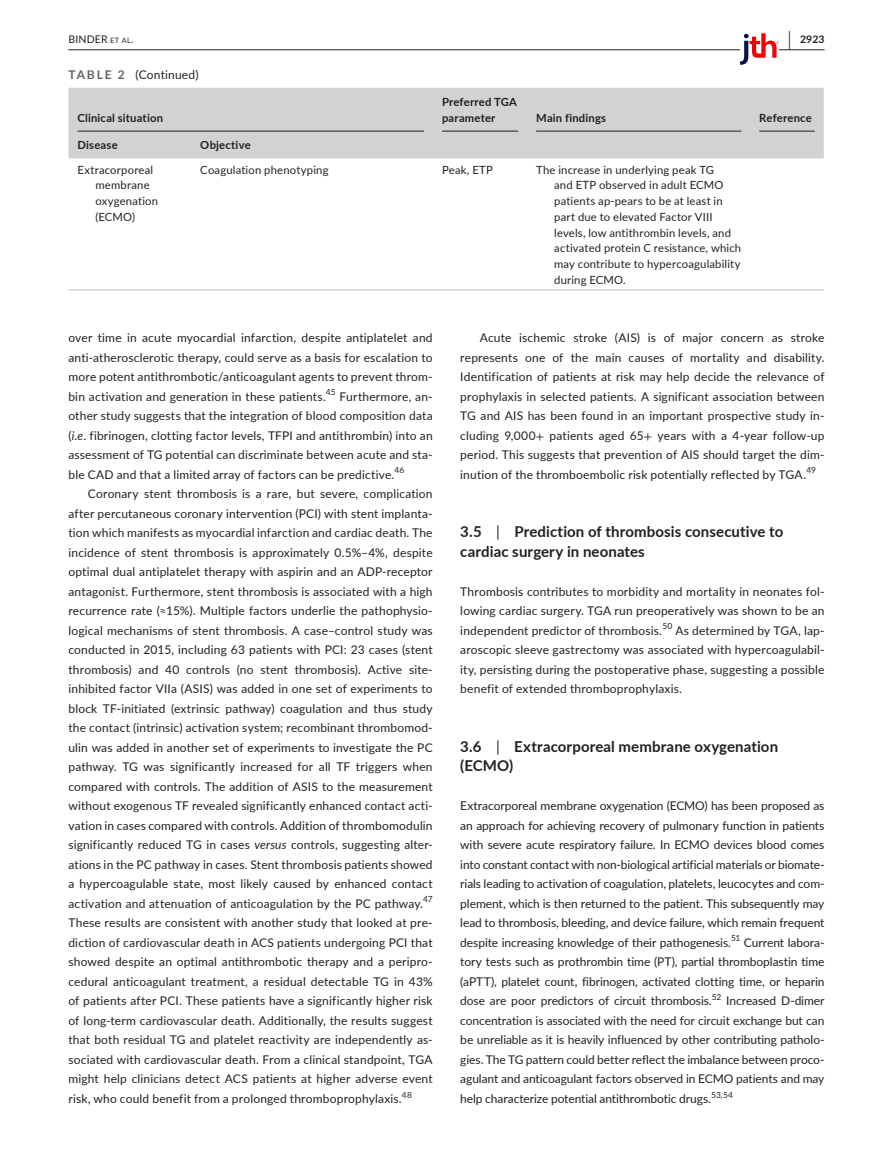
<style>
.page{position:relative;width:893px;height:1174px;background:#fff}
.page>*{position:absolute;margin:0;border:0;box-sizing:border-box;transform-origin:0 0}
.t1{font:700 15px/19.5px "Lato";letter-spacing:.01em;color:#231f20}
.t2{font:12px/19.5px "Lato";letter-spacing:.015em;color:#231f20;text-align:justify}
.t3{font:11.25px/15.8px "Lato";letter-spacing:.015em;color:#231f20}
.t4{font:700 11.25px/15.8px "Lato";letter-spacing:.015em;color:#231f20}
.t5{font:10.5px "Lato";letter-spacing:.015em;color:#231f20}
.t6{font:700 10.5px "Lato";color:#231f20}
.t7{font:8.4px "Lato";letter-spacing:.015em;color:#231f20}
.s1{font-size:7.35px}
.s2{font-size:19.5px}
.s3{font-weight:700;color:#636366}
.s4{font-style:italic}
.s5{font-family:"STIX"}
.s6{font-weight:400}
</style>
<div class="page">
<hr style="left:68px;top:49px;width:756px;height:1px;background:#231f20">
<svg style="left:740px;top:33px;width:39px;height:32px"></svg>
<div style="left:68px;top:88px;width:756px;height:70px;background:#d1d2d4"></div>
<hr style="left:68px;top:289px;width:123px;height:1px;background:#d1d2d4">
<hr style="left:191px;top:289px;width:242px;height:1px;background:#d1d2d4">
<hr style="left:433px;top:289px;width:94px;height:1px;background:#d1d2d4">
<hr style="left:527px;top:289px;width:223px;height:1px;background:#d1d2d4">
<hr style="left:750px;top:289px;width:74px;height:1px;background:#d1d2d4">
<hr style="left:77px;top:131px;width:347px;height:1px;background:#231f20">
<hr style="left:442px;top:131px;width:76px;height:1px;background:#231f20">
<hr style="left:536px;top:131px;width:205px;height:1px;background:#231f20">
<hr style="left:759px;top:131px;width:56px;height:1px;background:#231f20">
<p class="t5" style="left:68px;top:31px;width:67px">BINDER <span class="s1">et al</span>.</p>
<p class="t6" style="left:789px;top:31px;width:37px"><span class="s2">|</span> 2923</p>
<p class="t2" style="left:68px;top:64px;width:132px"><span class="s3">TABLE 2</span> (Continued)</p>
<p class="t4" style="left:77px;top:109px;width:87px">Clinical situation</p>
<p class="t4" style="left:442px;top:93px;width:77px">Preferred TGA parameter</p>
<p class="t4" style="left:536px;top:109px;width:72px">Main findings</p>
<p class="t4" style="left:759px;top:109px;width:54px">Reference</p>
<p class="t4" style="left:77px;top:137px;width:42px">Disease</p>
<p class="t4" style="left:200px;top:137px;width:52px">Objective</p>
<p class="t3" style="left:95px;top:161px;width:64px;text-indent:-18px">Extracorporeal membrane oxygenation (ECMO)</p>
<p class="t3" style="left:200px;top:161px;width:130px">Coagulation phenotyping</p>
<p class="t3" style="left:442px;top:161px;width:52px">Peak, ETP</p>
<p class="t3" style="left:554px;top:161px;width:189px;text-indent:-18px">The increase in underlying peak TG<br>and ETP observed in adult ECMO patients ap-pears to be at least in part due to elevated Factor VIII levels, low antithrombin levels, and activated protein C resistance, which may contribute to hypercoagulability during ECMO.</p>
<p class="t2" style="left:68px;top:327px;width:366px">over time in acute myocardial infarction, despite antiplatelet and anti-atherosclerotic therapy, could serve as a basis for escalation to more potent antithrombotic/anticoagulant agents to prevent throm&shy;bin activation and generation in these patients.</p>
<p class="t7" style="left:326px;top:386px;width:11px">45</p>
<p class="t2" style="left:68px;top:386px;width:366px;text-indent:271px">Furthermore, an&shy;other study suggests that the integration of blood composition data (<span class="s4">i</span>.<span class="s4">e</span>. fibrinogen, clotting factor levels, TFPI and antithrombin) into an assessment of TG potential can discriminate between acute and sta&shy;ble CAD and that a limited array of factors can be predictive.</p>
<p class="t7" style="left:394px;top:464px;width:12px">46</p>
<p class="t2" style="left:68px;top:483px;width:366px;text-indent:20px">Coronary stent thrombosis is a rare, but severe, complication after percutaneous coronary intervention (PCI) with stent implanta&shy;tion which manifests as myocardial infarction and cardiac death. The incidence of stent thrombosis is approximately 0.5%–4%, despite optimal dual antiplatelet therapy with aspirin and an ADP-receptor antagonist. Furthermore, stent thrombosis is associated with a high recurrence rate (≈15%). Multiple factors underlie the pathophysio&shy;logical mechanisms of stent thrombosis. A case–control study was conducted in 2015, including 63 patients with PCI: 23 cases (stent thrombosis) and 40 controls (no stent thrombosis). Active site&shy;inhibited factor VIIa (ASIS) was added in one set of experiments to block TF-initiated (extrinsic pathway) coagulation and thus study the contact (intrinsic) activation system; recombinant thrombomod&shy;ulin was added in another set of experiments to investigate the PC pathway. TG was significantly increased for all TF triggers when compared with controls. The addition of ASIS to the measurement without exogenous TF revealed significantly enhanced contact acti&shy;vation in cases compared with controls. Addition of thrombomodulin significantly reduced TG in cases <span class="s4">versus</span> controls, suggesting alter&shy;ations in the PC pathway in cases. Stent thrombosis patients showed a hypercoagulable state, most likely caused by enhanced contact activation and attenuation of anticoagulation by the PC pathway.<sup>47<br></sup>These results are consistent with another study that looked at pre&shy;diction of cardiovascular death in ACS patients undergoing PCI that showed despite an optimal antithrombotic therapy and a peripro&shy;cedural anticoagulant treatment, a residual detectable TG in 43% of patients after PCI. These patients have a significantly higher risk of long-term cardiovascular death. Additionally, the results suggest that both residual TG and platelet reactivity are independently as&shy;sociated with cardiovascular death. From a clinical standpoint, TGA might help clinicians detect ACS patients at higher adverse event risk, who could benefit from a prolonged thromboprophylaxis.</p>
<p class="t7" style="left:402px;top:1088px;width:12px">48</p>
<p class="t2" style="left:460px;top:327px;width:366px;text-indent:20px">Acute ischemic stroke (AIS) is of major concern as stroke represents one of the main causes of mortality and disability.<br>Identification of patients at risk may help decide the relevance of prophylaxis in selected patients. A significant association between TG and AIS has been found in an important prospective study in&shy;cluding 9,000<span class="s5">+</span> patients aged 65<span class="s5">+</span> years with a 4-year follow-up period. This suggests that prevention of AIS should target the dim&shy;inution of the thromboembolic risk potentially reflected by TGA.</p>
<p class="t7" style="left:806px;top:464px;width:11px">49</p>
<p class="t1" style="left:460px;top:521px;width:324px">3.5 <span class="s6">|</span> Prediction of thrombosis consecutive to cardiac surgery in neonates</p>
<p class="t2" style="left:460px;top:581px;width:366px">Thrombosis contributes to morbidity and mortality in neonates fol&shy;lowing cardiac surgery. TGA run preoperatively was shown to be an independent predictor of thrombosis.</p>
<p class="t7" style="left:662px;top:620px;width:11px">50</p>
<p class="t2" style="left:460px;top:620px;width:366px;text-indent:215px">As determined by TGA, lap&shy;aroscopic sleeve gastrectomy was associated with hypercoagulabil&shy;ity, persisting during the postoperative phase, suggesting a possible benefit of extended thromboprophylaxis.</p>
<p class="t1" style="left:460px;top:736px;width:319px">3.6 <span class="s6">|</span> Extracorporeal membrane oxygenation (ECMO)</p>
<p class="t2" style="left:460px;top:795px;width:366px">Extracorporeal membrane oxygenation (ECMO) has been proposed as an approach for achieving recovery of pulmonary function in patients with severe acute respiratory failure. In ECMO devices blood comes into constant contact with non-biological artificial materials or biomate&shy;rials leading to activation of coagulation, platelets, leucocytes and com&shy;plement, which is then returned to the patient. This subsequently may lead to thrombosis, bleeding, and device failure, which remain frequent despite increasing knowledge of their pathogenesis.</p>
<p class="t7" style="left:731px;top:932px;width:11px">51</p>
<p class="t2" style="left:460px;top:932px;width:366px;text-indent:284px">Current labora&shy;tory tests such as prothrombin time (PT), partial thromboplastin time (aPTT), platelet count, fibrinogen, activated clotting time, or heparin dose are poor predictors of circuit thrombosis.<sup>52</sup> Increased D-dimer concentration is associated with the need for circuit exchange but can be unreliable as it is heavily influenced by other contributing patholo&shy;gies. The TG pattern could better reflect the imbalance between proco&shy;agulant and anticoagulant factors observed in ECMO patients and may help characterize potential antithrombotic drugs.<sup>53,54</sup></p>
</div>
